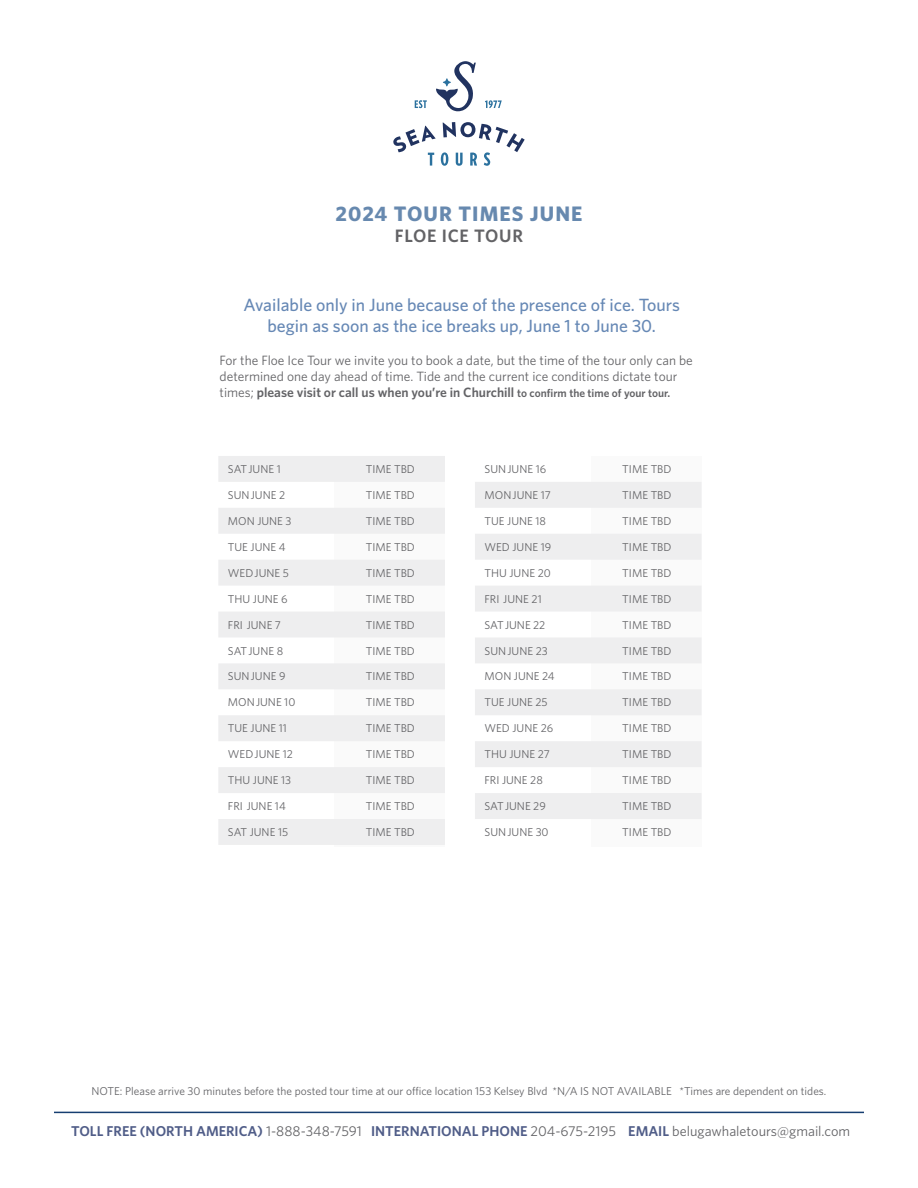
<style>
.page{position:relative;width:918px;height:1188px;background:#fff}
.page>*{position:absolute;margin:0;border:0;box-sizing:border-box;transform-origin:0 0}
.t1{font:700 21px "Whitney";letter-spacing:.05em;color:#6789af}
.t2{font:600 18px "Whitney";letter-spacing:.04em;color:#636366}
.t3{font:500 17.7px/21.3px "Whitney";color:#6688b5;text-align:center}
.t4{font:14.25px "Whitney";color:#636366}
.t5{font:13.5px/16.2px "Whitney";color:#636366}
.t6{font:11.4px "Whitney";color:#636366}
.s1{font-weight:600}
.s2{font-weight:600;font-size:11.4px}
.s3{font-weight:600;color:#505d88}
</style>
<div class="page">
<svg style="left:436px;top:61px;width:40px;height:50px"></svg>
<svg style="left:415px;top:100px;width:12px;height:8px"></svg>
<svg style="left:485px;top:100px;width:17px;height:8px"></svg>
<svg style="left:393px;top:122px;width:132px;height:44px"></svg>
<svg style="left:218px;top:456px;width:227px;height:389px;fill:#eeeeef"></svg>
<div style="left:591px;top:456px;width:111px;height:390px;background:#fafafa"></div>
<svg style="left:475px;top:482px;width:226px;height:337px;fill:#eeeeef"></svg>
<hr style="left:54px;top:1112px;width:810px;height:1px;background:#163e71">
<h1 class="t1" style="left:336px;top:201px;width:248px">2024 TOUR TIMES JUNE</h1>
<h2 class="t2" style="left:395px;top:225px;width:130px">FLOE ICE TOUR</h2>
<h3 class="t3" style="left:243px;top:294px;width:438px">Available only in June because of the presence of ice. Tours begin as soon as the ice breaks up, June 1 to June 30.</h3>
<p class="t5" style="left:220px;top:352px;width:475px">For the Floe Ice Tour we invite you to book a date, but the time of the tour only can be determined one day ahead of time. Tide and the current ice conditions dictate tour times; <span class="s1">please visit or call us when you’re in Churchill</span> <span class="s2">to confirm the time of your tour.</span></p>
<p class="t6" style="left:228px;top:462px;width:54px">SAT JUNE 1</p>
<p class="t6" style="left:366px;top:462px;width:51px">TIME TBD</p>
<p class="t6" style="left:228px;top:488px;width:59px">SUN JUNE 2</p>
<p class="t6" style="left:366px;top:488px;width:51px">TIME TBD</p>
<p class="t6" style="left:228px;top:514px;width:65px">MON JUNE 3</p>
<p class="t6" style="left:366px;top:514px;width:51px">TIME TBD</p>
<p class="t6" style="left:228px;top:540px;width:59px">TUE JUNE 4</p>
<p class="t6" style="left:366px;top:540px;width:51px">TIME TBD</p>
<p class="t6" style="left:228px;top:566px;width:63px">WED JUNE 5</p>
<p class="t6" style="left:366px;top:566px;width:51px">TIME TBD</p>
<p class="t6" style="left:228px;top:592px;width:61px">THU JUNE 6</p>
<p class="t6" style="left:366px;top:592px;width:51px">TIME TBD</p>
<p class="t6" style="left:228px;top:618px;width:55px">FRI JUNE 7</p>
<p class="t6" style="left:366px;top:618px;width:51px">TIME TBD</p>
<p class="t6" style="left:228px;top:644px;width:57px">SAT JUNE 8</p>
<p class="t6" style="left:366px;top:644px;width:51px">TIME TBD</p>
<p class="t6" style="left:228px;top:670px;width:59px">SUN JUNE 9</p>
<p class="t6" style="left:366px;top:670px;width:51px">TIME TBD</p>
<p class="t6" style="left:228px;top:696px;width:69px">MON JUNE 10</p>
<p class="t6" style="left:366px;top:696px;width:51px">TIME TBD</p>
<p class="t6" style="left:228px;top:722px;width:61px">TUE JUNE 11</p>
<p class="t6" style="left:366px;top:722px;width:51px">TIME TBD</p>
<p class="t6" style="left:228px;top:748px;width:67px">WED JUNE 12</p>
<p class="t6" style="left:366px;top:748px;width:51px">TIME TBD</p>
<p class="t6" style="left:228px;top:774px;width:65px">THU JUNE 13</p>
<p class="t6" style="left:366px;top:774px;width:51px">TIME TBD</p>
<p class="t6" style="left:228px;top:799px;width:59px">FRI JUNE 14</p>
<p class="t6" style="left:366px;top:799px;width:51px">TIME TBD</p>
<p class="t6" style="left:228px;top:825px;width:62px">SAT JUNE 15</p>
<p class="t6" style="left:366px;top:825px;width:51px">TIME TBD</p>
<p class="t6" style="left:485px;top:462px;width:63px">SUN JUNE 16</p>
<p class="t6" style="left:622px;top:462px;width:51px">TIME TBD</p>
<p class="t6" style="left:485px;top:488px;width:68px">MON JUNE 17</p>
<p class="t6" style="left:622px;top:488px;width:51px">TIME TBD</p>
<p class="t6" style="left:485px;top:514px;width:63px">TUE JUNE 18</p>
<p class="t6" style="left:622px;top:514px;width:51px">TIME TBD</p>
<p class="t6" style="left:485px;top:540px;width:68px">WED JUNE 19</p>
<p class="t6" style="left:622px;top:540px;width:51px">TIME TBD</p>
<p class="t6" style="left:485px;top:566px;width:68px">THU JUNE 20</p>
<p class="t6" style="left:622px;top:566px;width:51px">TIME TBD</p>
<p class="t6" style="left:485px;top:592px;width:59px">FRI JUNE 21</p>
<p class="t6" style="left:622px;top:592px;width:51px">TIME TBD</p>
<p class="t6" style="left:485px;top:618px;width:62px">SAT JUNE 22</p>
<p class="t6" style="left:622px;top:618px;width:51px">TIME TBD</p>
<p class="t6" style="left:485px;top:644px;width:65px">SUN JUNE 23</p>
<p class="t6" style="left:622px;top:644px;width:51px">TIME TBD</p>
<p class="t6" style="left:485px;top:670px;width:72px">MON JUNE 24</p>
<p class="t6" style="left:622px;top:670px;width:51px">TIME TBD</p>
<p class="t6" style="left:485px;top:696px;width:65px">TUE JUNE 25</p>
<p class="t6" style="left:622px;top:696px;width:51px">TIME TBD</p>
<p class="t6" style="left:485px;top:722px;width:70px">WED JUNE 26</p>
<p class="t6" style="left:622px;top:722px;width:51px">TIME TBD</p>
<p class="t6" style="left:485px;top:748px;width:67px">THU JUNE 27</p>
<p class="t6" style="left:622px;top:748px;width:51px">TIME TBD</p>
<p class="t6" style="left:485px;top:774px;width:60px">FRI JUNE 28</p>
<p class="t6" style="left:622px;top:774px;width:51px">TIME TBD</p>
<p class="t6" style="left:485px;top:799px;width:63px">SAT JUNE 29</p>
<p class="t6" style="left:622px;top:799px;width:51px">TIME TBD</p>
<p class="t6" style="left:485px;top:825px;width:66px">SUN JUNE 30</p>
<p class="t6" style="left:622px;top:825px;width:51px">TIME TBD</p>
<p class="t6" style="left:92px;top:1084px;width:736px">NOTE: Please arrive 30 minutes before the posted tour time at our office location 153 Kelsey Blvd *N/A IS NOT AVAILABLE *Times are dependent on tides.</p>
<p class="t4" style="left:71px;top:1123px;width:780px"><span class="s3">TOLL FREE (NORTH AMERICA)</span> 1-888-348-7591 <span class="s3">INTERNATIONAL PHONE</span> 204-675-2195 <span class="s3">EMAIL</span> belugawhaletours@gmail.com</p>
</div>
